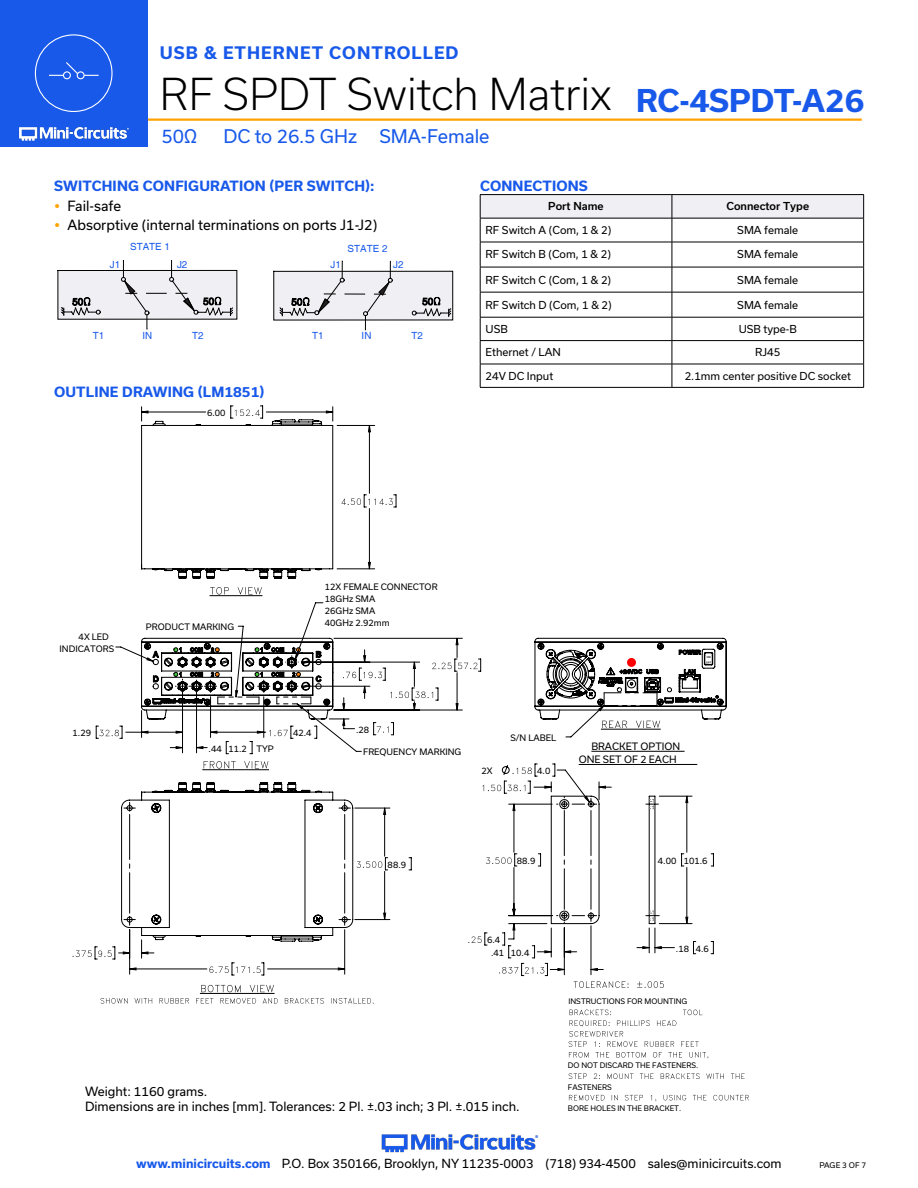
<style>
.page{position:relative;width:918px;height:1188px;background:#fff}
.page>*{position:absolute;margin:0;border:0;box-sizing:border-box;transform-origin:0 0}
.t1{font:300 42px "Usual";color:#000}
.t2{font:700 30px "Usual";color:#1859ea}
.t3{font:18px "Usual";color:#1859ea}
.t4{font:700 16.5px "Usual";letter-spacing:.065em;color:#1859ea}
.Blue_Headers{font:700 13.5px "Usual";letter-spacing:.015em;color:#1859ea}
.t5{font:13.5px "Usual";color:#000}
.t6{font:12.15px/14.5px "Usual";color:#000}
.t7{font:12px "Usual";color:#000}
.Table_Body_Left_Justified{font:10.5px "Usual";color:#000}
.Table_Body_Center{font:10.5px "Usual";color:#000}
.Table_Header_Center{font:500 10.5px "Usual";color:#000}
.t8{font:9.9px "Helvetica";letter-spacing:-.005em;color:#1859ea}
.t9{font:9.75px/13.2px "Usual";color:#000}
.t10{font:8.55px/12px "Usual";color:#000}
.t11{font:7.5px "Usual";color:#000}
.t12{font:7.35px "Usual";color:#000}
.s1{font-weight:700;color:#1859ea}
</style>
<div class="page">
<hr style="left:129px;top:118px;width:733px;height:3px;background:#ffa300">
<div style="left:0;top:0;width:147px;height:147px;background:#1859ea"></div>
<hr style="left:917px;top:0;width:1px;height:147px;background:#1859ea">
<img style="left:19px;top:126px;width:110px;height:15px">
<img style="left:381px;top:1134px;width:158px;height:19px">
<div style="left:35px;top:34px;width:78px;height:78px;border:1px solid #fff;border-radius:50%"></div>
<div style="left:63px;top:71px;width:8px;height:8px;border:1px solid #fff;border-radius:50%"></div>
<div style="left:77px;top:71px;width:8px;height:8px;border:1px solid #fff;border-radius:50%"></div>
<svg style="left:49px;top:62px;width:50px;height:14px"></svg>
<hr style="left:480px;top:194px;width:192px;height:1px;background:#000">
<hr style="left:672px;top:194px;width:192px;height:1px;background:#000">
<hr style="left:480px;top:387px;width:192px;height:1px;background:#000">
<svg style="left:480px;top:195px;width:384px;height:192px"></svg>
<hr style="left:672px;top:242px;width:192px;height:1px;background:#000">
<hr style="left:672px;top:267px;width:192px;height:1px;background:#000">
<hr style="left:672px;top:292px;width:192px;height:1px;background:#000">
<hr style="left:672px;top:317px;width:192px;height:1px;background:#000">
<hr style="left:672px;top:340px;width:192px;height:1px;background:#000">
<hr style="left:672px;top:364px;width:192px;height:1px;background:#000">
<hr style="left:672px;top:387px;width:192px;height:1px;background:#000">
<hr style="left:591px;top:751px;width:94px;height:1px;background:#000">
<svg style="left:574px;top:981px;width:90px;height:7px"></svg>
<svg style="left:491px;top:763px;width:223px;height:213px"></svg>
<svg style="left:201px;top:985px;width:73px;height:7px"></svg>
<hr style="left:200px;top:993px;width:75px;height:1px;background:#000">
<svg style="left:100px;top:998px;width:274px;height:6px"></svg>
<svg style="left:386px;top:495px;width:11px;height:13px"></svg>
<svg style="left:409px;top:857px;width:3px;height:14px"></svg>
<hr style="left:355px;top:808px;width:35px;height:1px;background:#000">
<hr style="left:355px;top:919px;width:35px;height:1px;background:#000">
<svg style="left:202px;top:411px;width:184px;height:360px"></svg>
<svg style="left:569px;top:1073px;width:176px;height:6px"></svg>
<svg style="left:569px;top:1095px;width:180px;height:6px"></svg>
<svg style="left:569px;top:1010px;width:139px;height:49px"></svg>
<svg style="left:468px;top:785px;width:221px;height:188px"></svg>
<svg style="left:96px;top:602px;width:385px;height:152px"></svg>
<svg style="left:141px;top:406px;width:192px;height:173px"></svg>
<svg style="left:73px;top:782px;width:315px;height:194px"></svg>
<svg style="left:534px;top:638px;width:193px;height:100px"></svg>
<svg style="left:57px;top:260px;width:180px;height:69px"></svg>
<svg style="left:273px;top:261px;width:180px;height:69px"></svg>
<h3 class="t4" style="left:160px;top:43px;width:300px">USB &amp; ETHERNET CONTROLLED</h3>
<h1 class="t1" style="left:160px;top:70px;width:453px">RF SPDT Switch Matrix</h1>
<h3 class="t3" style="left:161px;top:126px;width:37px">50Ω</h3>
<h3 class="t3" style="left:223px;top:126px;width:268px">DC to 26.5 GHz SMA-Female</h3>
<h2 class="t2" style="left:636px;top:83px;width:230px">RC-4SPDT-A26</h2>
<p class="Blue_Headers" style="left:54px;top:178px;width:322px">SWITCHING CONFIGURATION (PER SWITCH):</p>
<p class="t5" style="left:68px;top:198px;width:55px">Fail-safe</p>
<p class="t5" style="left:68px;top:217px;width:311px">Absorptive (internal terminations on ports J1-J2)</p>
<p class="t8" style="left:130px;top:241px;width:41px">STATE 1</p>
<p class="t8" style="left:110px;top:258px;width:12px">J1</p>
<p class="t8" style="left:177px;top:258px;width:12px">J2</p>
<p class="t8" style="left:93px;top:330px;width:13px">T1</p>
<p class="t8" style="left:142px;top:330px;width:11px">IN</p>
<p class="t8" style="left:192px;top:330px;width:13px">T2</p>
<p class="Blue_Headers" style="left:54px;top:384px;width:212px">OUTLINE DRAWING (LM1851)</p>
<p class="t10" style="left:207px;top:407px;width:20px">6.00</p>
<p class="t8" style="left:348px;top:243px;width:41px">STATE 2</p>
<p class="t8" style="left:330px;top:258px;width:12px">J1</p>
<p class="t8" style="left:393px;top:258px;width:12px">J2</p>
<p class="t8" style="left:312px;top:329px;width:13px">T1</p>
<p class="t8" style="left:362px;top:329px;width:11px">IN</p>
<p class="t8" style="left:411px;top:329px;width:13px">T2</p>
<p class="Blue_Headers" style="left:480px;top:178px;width:109px">CONNECTIONS</p>
<p class="Table_Header_Center" style="left:548px;top:200px;width:57px">Port Name</p>
<p class="Table_Header_Center" style="left:726px;top:200px;width:84px">Connector Type</p>
<p class="Table_Body_Left_Justified" style="left:486px;top:224px;width:127px">RF Switch A (Com, 1 &amp; 2)</p>
<p class="Table_Body_Center" style="left:737px;top:224px;width:63px">SMA female</p>
<p class="Table_Body_Left_Justified" style="left:486px;top:248px;width:127px">RF Switch B (Com, 1 &amp; 2)</p>
<p class="Table_Body_Center" style="left:737px;top:248px;width:63px">SMA female</p>
<p class="Table_Body_Left_Justified" style="left:486px;top:274px;width:127px">RF Switch C (Com, 1 &amp; 2)</p>
<p class="Table_Body_Center" style="left:737px;top:274px;width:63px">SMA female</p>
<p class="Table_Body_Left_Justified" style="left:486px;top:299px;width:128px">RF Switch D (Com, 1 &amp; 2)</p>
<p class="Table_Body_Center" style="left:737px;top:299px;width:63px">SMA female</p>
<p class="Table_Body_Left_Justified" style="left:486px;top:323px;width:24px">USB</p>
<p class="Table_Body_Center" style="left:739px;top:323px;width:60px">USB type-B</p>
<p class="Table_Body_Left_Justified" style="left:486px;top:346px;width:77px">Ethernet / LAN</p>
<p class="Table_Body_Center" style="left:755px;top:346px;width:27px">RJ45</p>
<p class="Table_Body_Left_Justified" style="left:486px;top:370px;width:69px">24V DC Input</p>
<p class="Table_Body_Center" style="left:685px;top:370px;width:168px">2.1mm center positive DC socket</p>
<p class="t10" style="left:60px;top:631px;width:56px;text-indent:19px">4X LED<br>INDICATORS</p>
<p class="t10" style="left:73px;top:727px;width:20px">1.29</p>
<p class="t10" style="left:146px;top:621px;width:90px">PRODUCT MARKING</p>
<p class="t10" style="left:325px;top:581px;width:114px">12X FEMALE CONNECTOR<br>18GHz SMA<br>26GHz SMA<br>40GHz 2.92mm</p>
<p class="t10" style="left:209px;top:742px;width:67px">.44 11.2 TYP</p>
<p class="t10" style="left:293px;top:727px;width:20px">42.4</p>
<p class="t10" style="left:356px;top:723px;width:15px">.28</p>
<p class="t10" style="left:363px;top:746px;width:100px">FREQUENCY MARKING</p>
<p class="t10" style="left:510px;top:731px;width:47px">S/N LABEL</p>
<p class="t10" style="left:481px;top:765px;width:13px">2X</p>
<p class="t10" style="left:537px;top:765px;width:15px">4.0</p>
<p class="t9" style="left:579px;top:740px;width:103px;text-indent:13px">BRACKET OPTION<br>ONE SET OF 2 EACH</p>
<p class="t10" style="left:388px;top:859px;width:20px">88.9</p>
<p class="t10" style="left:517px;top:855px;width:20px">88.9</p>
<p class="t10" style="left:491px;top:933px;width:40px;line-height:12.8px;text-indent:-4px">6.4<br>.41 10.4</p>
<p class="t10" style="left:658px;top:855px;width:51px">4.00 101.6</p>
<p class="t10" style="left:676px;top:942px;width:35px">.18 4.6</p>
<p class="t12" style="left:568px;top:997px;width:120px">INSTRUCTIONS FOR MOUNTING</p>
<p class="t6" style="left:85px;top:1084px;width:436px">Weight: 1160 grams.<br>Dimensions are in inches [mm]. Tolerances: 2 Pl. ±.03 inch; 3 Pl. ±.015 inch.</p>
<p class="t12" style="left:568px;top:1061px;width:132px">DO NOT DISCARD THE FASTENERS.</p>
<p class="t12" style="left:568px;top:1083px;width:45px">FASTENERS</p>
<p class="t12" style="left:568px;top:1104px;width:115px">BORE HOLES IN THE BRACKET.</p>
<h3 class="t7" style="left:136px;top:1157px;width:647px"><span class="s1">www.minicircuits.com</span> P.O. Box 350166, Brooklyn, NY 11235-0003 (718) 934-4500 sales@minicircuits.com</h3>
<p class="t11" style="left:819px;top:1161px;width:48px">PAGE 3 OF 7</p>
</div>
